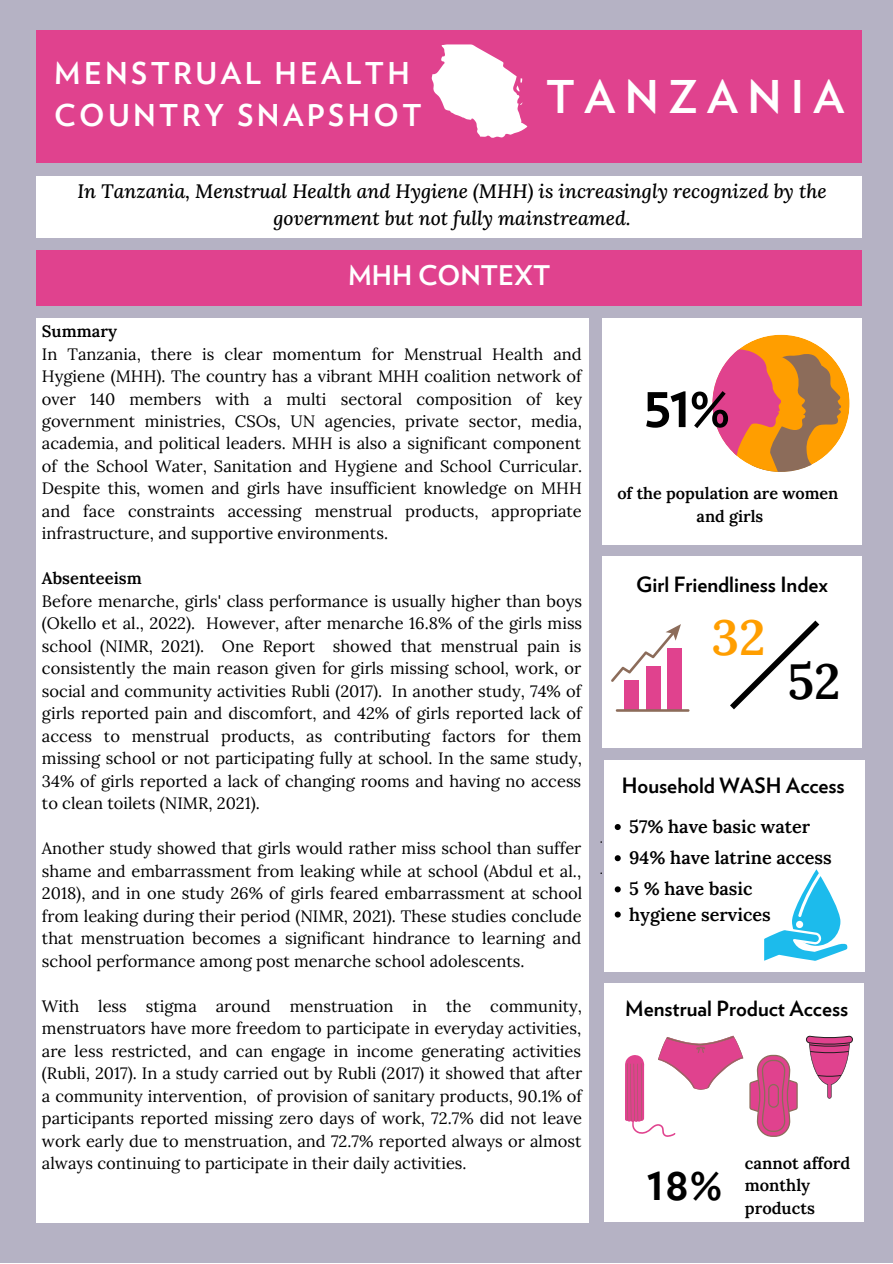
<style>
.page{position:relative;width:893px;height:1264px;background:#fff}
.page>*{position:absolute;margin:0;border:0;box-sizing:border-box;transform-origin:0 0}
.t1{font:700 60px "Verlag";color:#000}
.t2{font:600 49.5px "Lora";color:#000}
.t3{font:600 49.5px "Lora";color:#ff9e00}
.t4{font:700 48px "Verlag";color:#000}
.t5{font:700 45px "Verlag";letter-spacing:.21em;color:#fff}
.t6{font:700 30px/41.5px "Verlag";letter-spacing:.11em;color:#fff}
.t7{font:700 27px "Verlag";color:#fff}
.t8{font:700 21px "Verlag";color:#000}
.t9{font:italic 500 19.5px/27px "Lora";color:#000;text-align:center}
.t10{font:600 18px/31.2px "Lora";color:#000}
.t11{font:16.5px/22.5px "Lora";color:#000;text-align:justify}
.t12{font:600 16.5px/22.5px "Lora";color:#000}
.t13{font:600 16.2px/22.5px "Lora";color:#000;text-align:center}
</style>
<div class="page">
<div style="left:0;top:0;width:892px;height:1262px;background:#b5b2c4"></div>
<div style="left:36px;top:318px;width:552px;height:904px;background:#fff"></div>
<div style="left:36px;top:30px;width:825px;height:133px;background:#e0428e"></div>
<div style="left:602px;top:318px;width:259px;height:226px;background:#fff"></div>
<div style="left:36px;top:250px;width:825px;height:55px;background:#e0428e"></div>
<div style="left:36px;top:176px;width:825px;height:62px;background:#fff"></div>
<div style="left:602px;top:556px;width:259px;height:191px;background:#fff"></div>
<div style="left:604px;top:760px;width:261px;height:211px;background:#fff"></div>
<div style="left:712px;top:335px;width:137px;height:137px;background:#ff9e00;border-radius:50%"></div>
<svg style="left:712px;top:349px;width:129px;height:123px"></svg>
<div style="left:624px;top:679px;width:14px;height:31px;background:#e0428e"></div>
<div style="left:645px;top:665px;width:15px;height:45px;background:#e0428e"></div>
<div style="left:667px;top:648px;width:15px;height:62px;background:#e0428e"></div>
<hr style="left:615px;top:709px;width:74px;height:2px;background:#8c6c5a">
<svg style="left:611px;top:624px;width:70px;height:58px"></svg>
<svg style="left:730px;top:620px;width:90px;height:90px"></svg>
<div style="left:604px;top:983px;width:260px;height:238px;background:#fff"></div>
<svg style="left:764px;top:869px;width:84px;height:92px"></svg>
<svg style="left:749px;top:1054px;width:48px;height:82px"></svg>
<svg style="left:806px;top:1035px;width:47px;height:63px"></svg>
<svg style="left:625px;top:1035px;width:118px;height:101px"></svg>
<svg style="left:432px;top:44px;width:95px;height:94px"></svg>
<svg style="left:614px;top:824px;width:6px;height:6px"></svg>
<svg style="left:614px;top:855px;width:6px;height:6px"></svg>
<svg style="left:614px;top:886px;width:6px;height:6px"></svg>
<svg style="left:614px;top:911px;width:6px;height:6px"></svg>
<h3 class="t6" style="left:54px;top:55px;width:369px">MENSTRUAL HEALTH<br>COUNTRY SNAPSHOT</h3>
<h3 class="t5" style="left:546px;top:77px;width:300px">TANZANIA</h3>
<p class="t9" style="left:77px;top:177px;width:750px">In Tanzania, Menstrual Health and Hygiene (MHH) is increasingly recognized by the government but not fully mainstreamed.</p>
<h3 class="t7" style="left:348px;top:263px;width:204px">MHH CONTEXT</h3>
<p class="t12" style="left:42px;top:320px;width:76px">Summary</p>
<p class="t11" style="left:42px;top:342px;width:541px">In Tanzania, there is clear momentum for Menstrual Health and Hygiene (MHH). The country has a vibrant MHH coalition network of over 140 members with a multi sectoral composition of key government ministries, CSOs, UN agencies, private sector, media, academia, and political leaders. MHH is also a significant component of the School Water, Sanitation and Hygiene and School Curricular.<br>Despite this, women and girls have insufficient knowledge on MHH and face constraints accessing menstrual products, appropriate infrastructure, and supportive environments.</p>
<p class="t12" style="left:42px;top:567px;width:101px">Absenteeism</p>
<p class="t11" style="left:42px;top:589px;width:541px">Before menarche, girls' class performance is usually higher than boys (Okello et al., 2022). However, after menarche 16.8% of the girls miss school (NIMR, 2021). One Report showed that menstrual pain is consistently the main reason given for girls missing school, work, or social and community activities Rubli (2017). In another study, 74% of girls reported pain and discomfort, and 42% of girls reported lack of access to menstrual products, as contributing factors for them missing school or not participating fully at school. In the same study, 34% of girls reported a lack of changing rooms and having no access to clean toilets (NIMR, 2021).</p>
<p class="t11" style="left:42px;top:837px;width:541px">Another study showed that girls would rather miss school than suffer shame and embarrassment from leaking while at school (Abdul et al., 2018), and in one study 26% of girls feared embarrassment at school from leaking during their period (NIMR, 2021). These studies conclude that menstruation becomes a significant hindrance to learning and school performance among post menarche school adolescents.</p>
<p class="t11" style="left:42px;top:994px;width:541px">With less stigma around menstruation in the community, menstruators have more freedom to participate in everyday activities, are less restricted, and can engage in income generating activities (Rubli, 2017). In a study carried out by Rubli (2017) it showed that after a community intervention, of provision of sanitary products, 90.1% of participants reported missing zero days of work, 72.7% did not leave work early due to menstruation, and 72.7% reported always or almost always continuing to participate in their daily activities.</p>
<h1 class="t1" style="left:642px;top:379px;width:90px">51%</h1>
<p class="t13" style="left:617px;top:482px;width:222px">of the population are women and girls</p>
<p class="t8" style="left:636px;top:574px;width:193px">Girl Friendliness Index</p>
<h2 class="t3" style="left:711px;top:605px;width:56px">32</h2>
<h2 class="t2" style="left:787px;top:649px;width:55px">52</h2>
<p class="t8" style="left:622px;top:776px;width:224px">Household WASH Access</p>
<p class="t10" style="left:629px;top:810px;width:204px">57% have basic water<br>94% have latrine access<br>5 % have basic</p>
<p class="t10" style="left:629px;top:898px;width:143px">hygiene services</p>
<p class="t8" style="left:625px;top:999px;width:224px">Menstrual Product Access</p>
<h3 class="t4" style="left:646px;top:1161px;width:78px">18%</h3>
<p class="t12" style="left:744px;top:1151px;width:107px">cannot afford monthly products</p>
</div>
